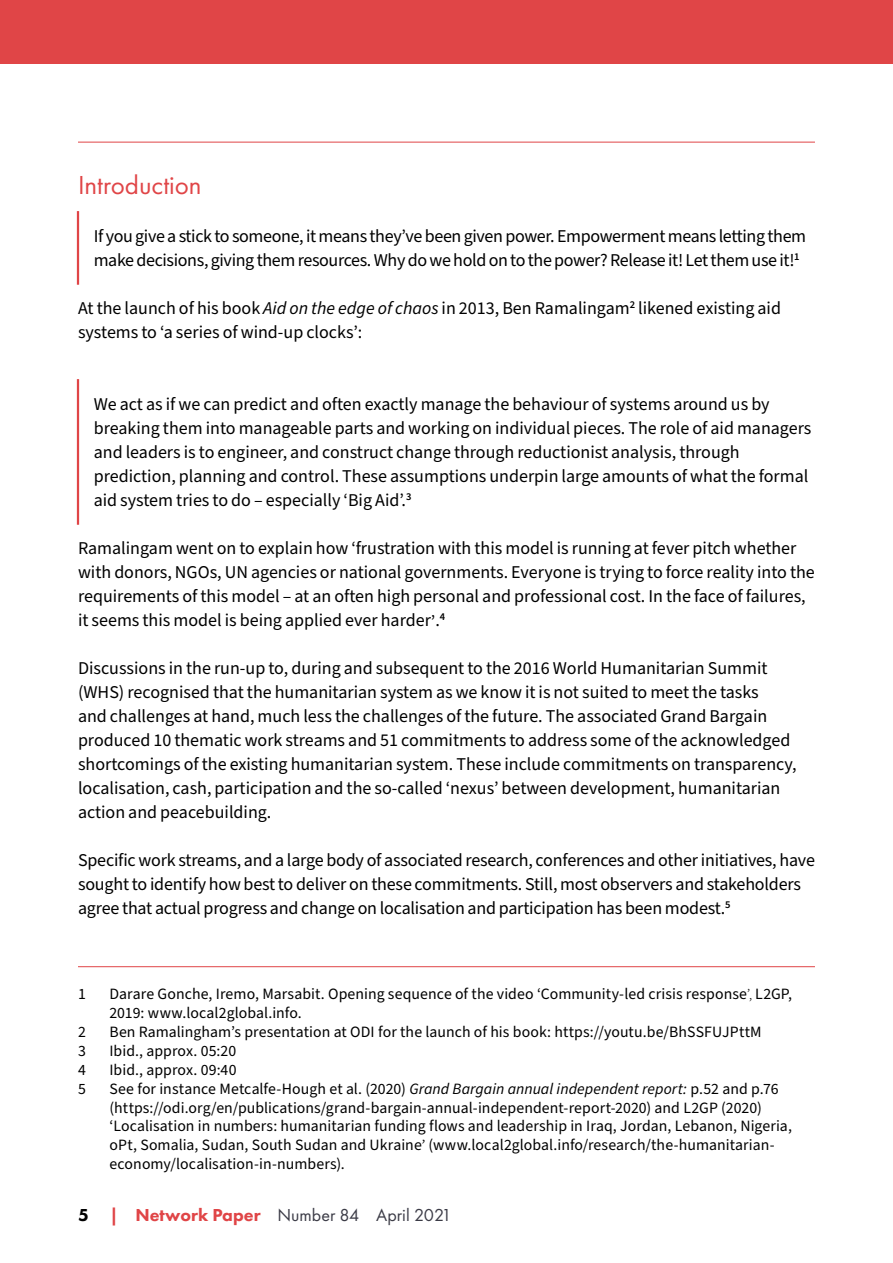
<style>
.page{position:relative;width:893px;height:1263px;background:#fff}
.page>*{position:absolute;margin:0;border:0;box-sizing:border-box;transform-origin:0 0}
.Chapter_heading__no{font:27px "Futura PT";color:#e04547}
.Body_text{font:18px/24px "Source Sans Pro";color:#000}
.Block_quote{font:18px/24px "Source Sans Pro";color:#000}
.Block_quote-2{font:18px/24px "Source Sans Pro";letter-spacing:-.02em;color:#000}
.t1{font:18px "Futura PT";color:#3b3b46}
.Footnotes{font:15.75px/18.9px "Source Sans Pro";letter-spacing:.005em;color:#000}
.s1{font-style:italic}
.s2{font-family:"Freight Sans Pro";font-weight:300}
.s3{font-family:"Freight Sans Pro"}
.s4{font-weight:800;color:#000}
.s5{font-weight:800;color:#e04547}
</style>
<div class="page">
<div style="left:0;top:0;width:893px;height:63px;background:#e04547"></div>
<hr style="left:78px;top:142px;width:737px;height:1px;background:#e04547">
<hr style="left:77px;top:211px;width:2px;height:74px;background:#e04547">
<hr style="left:77px;top:379px;width:2px;height:146px;background:#e04547">
<hr style="left:78px;top:966px;width:737px;height:1px;background:#e04547">
<h1 class="Chapter_heading__no" style="left:78px;top:168px;width:125px">Introduction</h1>
<p class="Block_quote-2" style="left:94px;top:224px;width:714px">If you give a stick to someone, it means they’ve been given power. Empowerment means letting them make decisions, giving them resources. Why do we hold on to the power? Release it! Let them use it!<sup>1</sup></p>
<p class="Body_text" style="left:78px;top:296px;width:704px">At the launch of his book <span class="s1">Aid on the edge of chaos</span> in 2013, Ben Ramalingam<sup>2</sup> likened existing aid systems to ‘a series of wind-up clocks’:</p>
<p class="Block_quote" style="left:94px;top:392px;width:719px">We act as if we can predict and often exactly manage the behaviour of systems around us by breaking them into manageable parts and working on individual pieces. The role of aid managers and leaders is to engineer, and construct change through reductionist analysis, through prediction, planning and control. These assumptions underpin large amounts of what the formal aid system tries to do – especially ‘Big Aid’.<sup>3</sup></p>
<p class="Body_text" style="left:78px;top:536px;width:738px">Ramalingam went on to explain how ‘frustration with this model is running at fever pitch whether with donors, NGOs, UN agencies or national governments. Everyone is trying to force reality into the requirements of this model – at an often high personal and professional cost. In the face of failures, it seems this model is being applied ever harderʼ.<sup>4</sup></p>
<p class="Body_text" style="left:78px;top:656px;width:720px">Discussions in the run-up to, during and subsequent to the 2016 World Humanitarian Summit (WHS) recognised that the humanitarian system as we know it is not suited to meet the tasks<br>and challenges at hand, much less the challenges of the future. The associated Grand Bargain produced 10 thematic work streams and 51 commitments to address some of the acknowledged shortcomings of the existing humanitarian system. These include commitments on transparency, localisation, cash, participation and the so-called ‘nexus’ between development, humanitarian action and peacebuilding.</p>
<p class="Body_text" style="left:78px;top:848px;width:739px">Specific work streams, and a large body of associated research, conferences and other initiatives, have sought to identify how best to deliver on these commitments. Still, most observers and stakeholders agree that actual progress and change on localisation and participation has been modest.<sup>5</sup></p>
<p class="Footnotes" style="left:78px;top:985px;width:9px">1</p>
<p class="Footnotes" style="left:110px;top:985px;width:684px">Darare Gonche, Iremo, Marsabit. Opening sequence of the video ‘Community-led crisis response<span class="s2">’,</span> L2GP,<br>2019: www.local2global.info.</p>
<p class="Footnotes" style="left:78px;top:1023px;width:9px">2</p>
<p class="Footnotes" style="left:110px;top:1023px;width:654px">Ben Ramalingham’s presentation at ODI for the launch of his book: https://youtu.be/BhSSFUJPttM</p>
<p class="Footnotes" style="left:78px;top:1042px;width:9px">3</p>
<p class="Footnotes" style="left:110px;top:1042px;width:128px">Ibid., approx. 05:20</p>
<p class="Footnotes" style="left:78px;top:1060px;width:9px">4</p>
<p class="Footnotes" style="left:110px;top:1060px;width:129px">Ibid., approx. 09:40</p>
<p class="Footnotes" style="left:78px;top:1079px;width:9px">5</p>
<p class="Footnotes" style="left:110px;top:1079px;width:684px">See for instance Metcalfe-Hough et al. (2020) <span class="s1">Grand Bargain annual independent report:</span> p.52 and p.76 (https://odi.org/en/publications/grand-bargain-annual-independent-report-2020) and L2GP (2020) ‘Localisation in numbers: humanitarian funding flows and leadership in Iraq, Jordan, Lebanon, Nigeria, oPt, Somalia, Sudan, South Sudan and Ukraine<span class="s3">’</span> (www.local2global.info/research/the-humanitarian&shy;economy/localisation-in-numbers).</p>
<p class="t1" style="left:78px;top:1205px;width:375px"><span class="s4">5</span> <span class="s5">| Network Paper</span> Number 84 April 2021</p>
</div>
